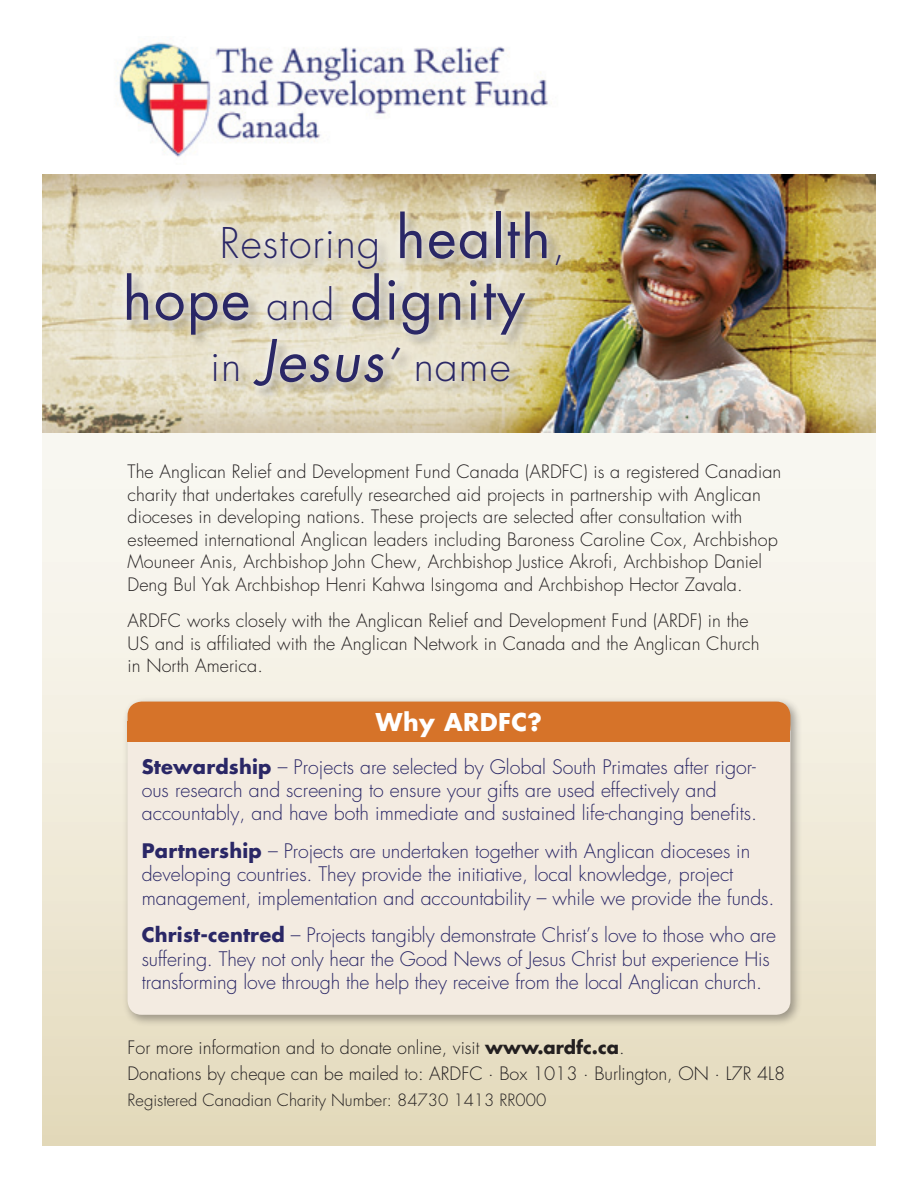
<style>
.page{position:relative;width:918px;height:1188px;background:#fff}
.page>*{position:absolute;margin:0;border:0;box-sizing:border-box;transform-origin:0 0}
.t1{font:56.4px "Futura";letter-spacing:.025em;color:#2a2766}
.t2{font:300 41.1px "Futura";letter-spacing:.025em;color:#2a2766}
.t3{font:700 23.85px "Futura";letter-spacing:.02em;color:#fff}
.t4{font:300 19.5px/23.4px "Futura";letter-spacing:-.005em;color:#2a2766}
.t5{font:300 18px/22.5px "Futura";letter-spacing:.005em;color:#231f20}
.t6{font:300 16.5px "Futura";color:#231f20}
.s1{font-weight:400;font-size:56.4px}
.s2{font-size:43.95px}
.s3{font-weight:300;font-size:41.1px}
.s4{font-weight:400;font-style:italic;font-size:56.4px}
.s5{font-weight:400;font-style:italic;font-size:44.1px}
.s6{font-weight:700}
</style>
<div class="page">
<div style="left:43px;top:427px;width:832px;height:718px;background:linear-gradient(to bottom,#fcfbf9,#e5dbbd)"></div>
<img style="left:116px;top:42px;width:436px;height:115px">
<div style="left:122px;top:696px;width:680px;height:330px;background:#231f20;opacity:.4"></div>
<div style="left:128px;top:714px;width:662px;height:301px;background:#f3ebe1;border-radius:14px"></div>
<div style="left:128px;top:702px;width:662px;height:40px;background:#d67329;border-radius:14px"></div>
<div style="left:128px;top:721px;width:662px;height:21px;background:#d67329"></div>
<img style="left:43px;top:175px;width:832px;height:258px">
<div style="left:125px;top:209px;width:449px;height:191px;background:#231f20;opacity:.4"></div>
<div style="left:119px;top:204px;width:449px;height:189px;background:#fff;opacity:.75"></div>
<h2 class="t2" style="left:220px;top:217px;width:347px">Restoring <span class="s1">health</span><span class="s2">,</span></h2>
<h1 class="t1" style="left:123px;top:260px;width:404px">hope <span class="s3">and</span> dignity</h1>
<h2 class="t2" style="left:211px;top:340px;width:302px">in <span class="s4">Jesus</span><span class="s5">’</span> name</h2>
<p class="t5" style="left:128px;top:461px;width:655px">The Anglican Relief and Development Fund Canada (ARDFC) is a registered Canadian charity that undertakes carefully researched aid projects in partnership with Anglican dioceses in developing nations. These projects are selected after consultation with esteemed international Anglican leaders including Baroness Caroline Cox, Archbishop Mouneer Anis, Archbishop John Chew, Archbishop Justice Akrofi, Archbishop Daniel Deng Bul Yak Archbishop Henri Kahwa Isingoma and Archbishop Hector Zavala.</p>
<p class="t5" style="left:128px;top:610px;width:634px">ARDFC works closely with the Anglican Relief and Development Fund (ARDF) in the<br>US and is affiliated with the Anglican Network in Canada and the Anglican Church in North America.</p>
<h3 class="t3" style="left:376px;top:706px;width:168px">Why ARDFC?</h3>
<p class="t4" style="left:142px;top:755px;width:617px"><span class="s6">Stewardship</span> – Projects are selected by Global South Primates after rigor&shy;ous research and screening to ensure your gifts are used effectively and accountably, and have both immediate and sustained life-changing benefits.</p>
<p class="t4" style="left:142px;top:839px;width:634px"><span class="s6">Partnership</span> – Projects are undertaken together with Anglican dioceses in developing countries. They provide the initiative, local knowledge, project management, implementation and accountability – while we provide the funds.</p>
<p class="t4" style="left:142px;top:924px;width:636px"><span class="s6">Christ-centred</span> – Projects tangibly demonstrate Christ’s love to those who are suffering. They not only hear the Good News of Jesus Christ but experience His transforming love through the help they receive from the local Anglican church.</p>
<p class="t5" style="left:128px;top:1035px;width:659px;line-height:26.1px">For more information and to donate online, visit <span class="s6">www.ardfc.ca</span>.<br>Donations by cheque can be mailed to: ARDFC · Box 1013 · Burlington, ON · L7R 4L8</p>
<p class="t6" style="left:128px;top:1089px;width:420px">Registered Canadian Charity Number: 84730 1413 RR000</p>
</div>
